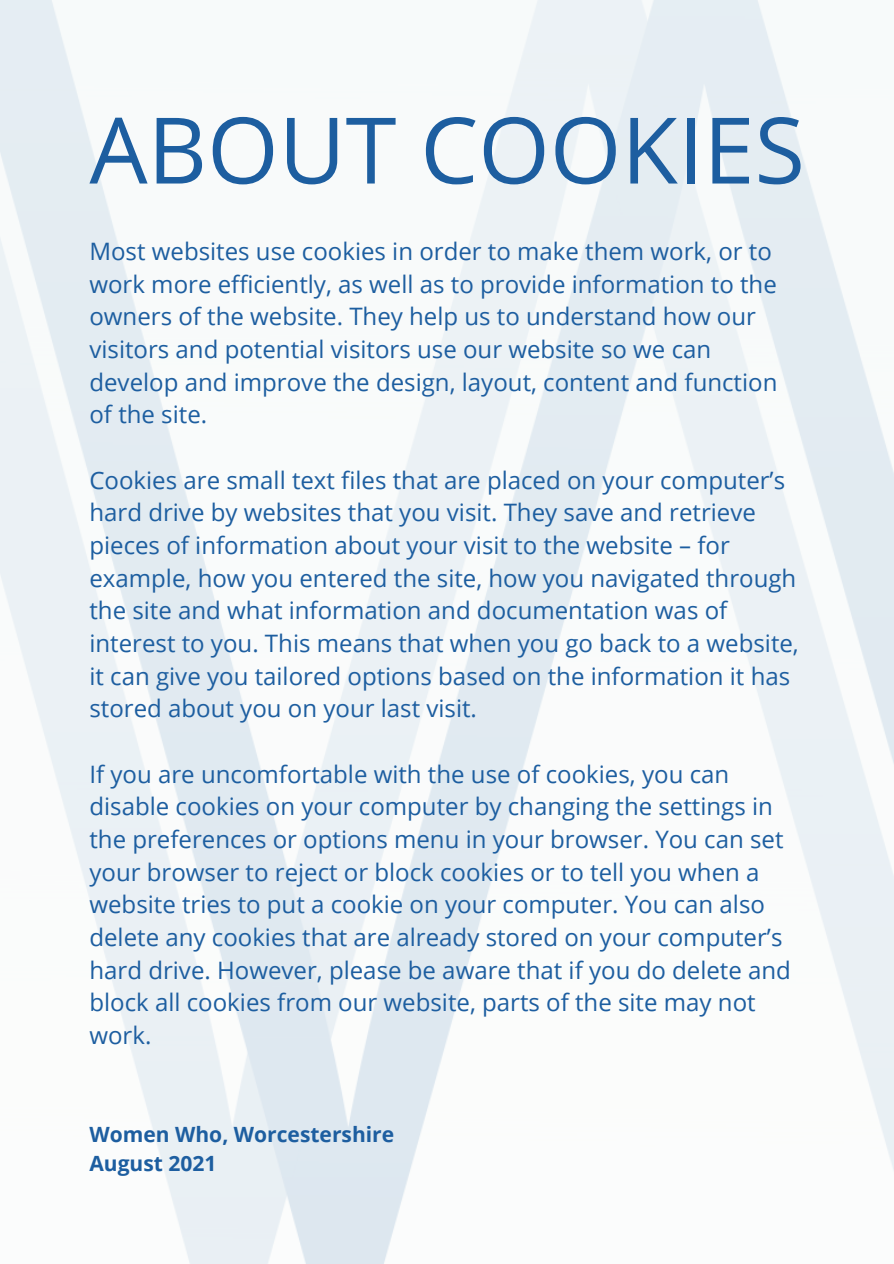
<style>
.page{position:relative;width:894px;height:1264px;background:#fff}
.page>*{position:absolute;margin:0;border:0;box-sizing:border-box;transform-origin:0 0}
.t1{font:91.8px "Open Sans";color:#1d5ea0}
.t2{font:24px/32.7px "Open Sans";color:#1d5ea0}
.t3{font:700 21px "Open Sans";color:#1d5ea0}
</style>
<div class="page">
<img style="left:0;top:0;width:893px;height:1263px">
<p class="t1" style="left:89px;top:85px;width:716px">ABOUT COOKIES</p>
<p class="t2" style="left:89px;top:234px;width:689px">Most websites use cookies in order to make them work, or to work more efficiently, as well as to provide information to the owners of the website. They help us to understand how our visitors and potential visitors use our website so we can develop and improve the design, layout, content and function of the site.</p>
<p class="t2" style="left:89px;top:463px;width:710px">Cookies are small text files that are placed on your computer’s hard drive by websites that you visit. They save and retrieve pieces of information about your visit to the website – for example, how you entered the site, how you navigated through the site and what information and documentation was of interest to you. This means that when you go back to a website, it can give you tailored options based on the information it has stored about you on your last visit.</p>
<p class="t2" style="left:89px;top:756px;width:702px">If you are uncomfortable with the use of cookies, you can disable cookies on your computer by changing the settings in the preferences or options menu in your browser. You can set your browser to reject or block cookies or to tell you when a website tries to put a cookie on your computer. You can also delete any cookies that are already stored on your computer’s hard drive. However, please be aware that if you do delete and block all cookies from our website, parts of the site may not work.</p>
<p class="t3" style="left:89px;top:1119px;width:306px">Women Who, Worcestershire</p>
<p class="t3" style="left:89px;top:1148px;width:128px">August 2021</p>
</div>
